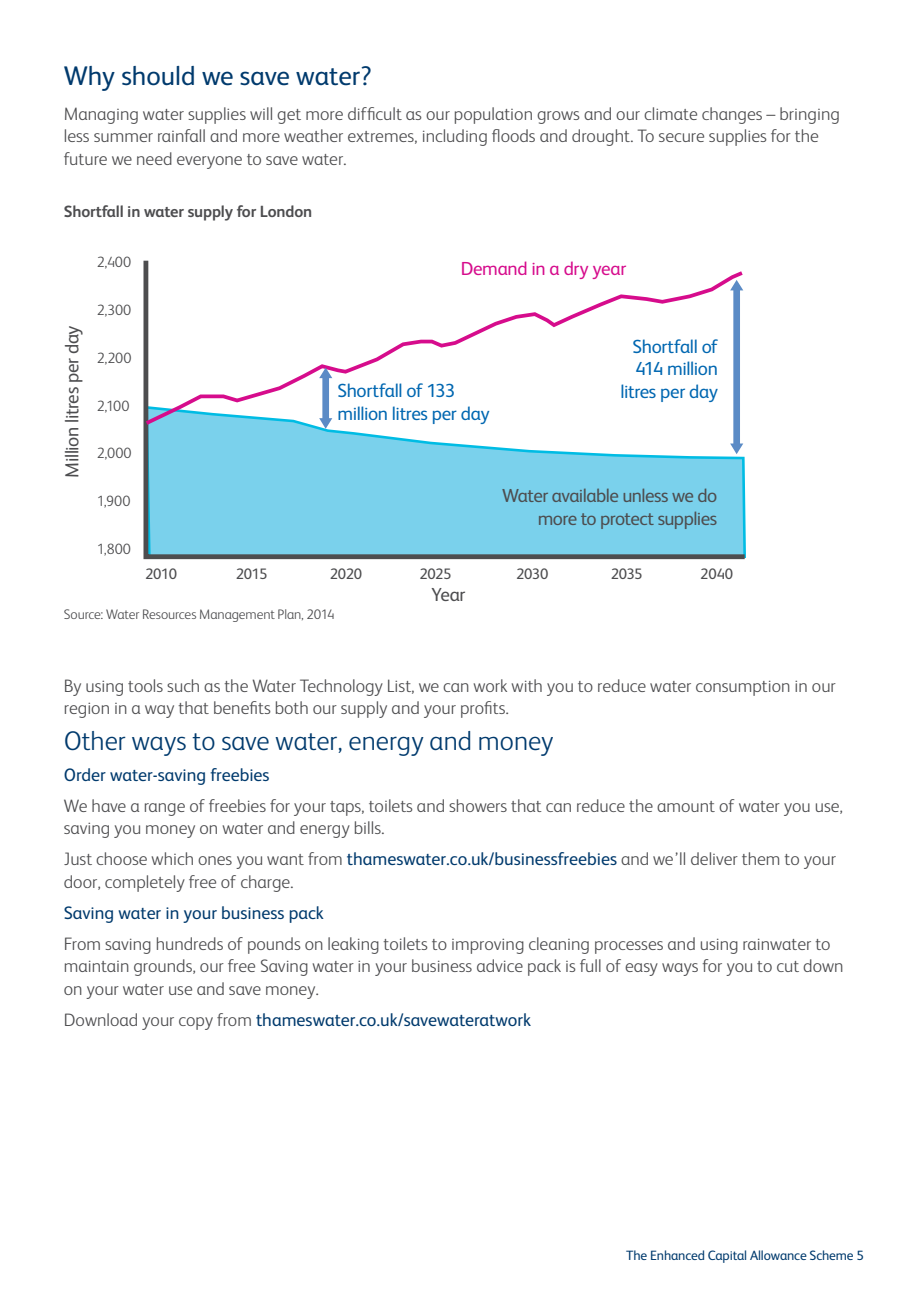
<style>
.page{position:relative;width:915px;height:1297px;background:#fff}
.page>*{position:absolute;margin:0;border:0;box-sizing:border-box;transform-origin:0 0}
.t1{font:300 27px "FS Albert";color:#003a6d}
.t2{font:27px "FS Albert";color:#003a6d}
.t3{font:18.9px/22.8px "FS Albert";letter-spacing:-.03em;color:#4d4d4f;text-align:right}
.t4{font:18.9px/22.8px "FS Albert";letter-spacing:-.02em;color:#0067b1}
.t5{font:18.9px "FS Albert";letter-spacing:-.015em;color:#d60c8c}
.t6{font:300 18px/22.5px "FS Albert";color:#4d4d4f}
.t7{font:18px "FS Albert";color:#003a6d}
.t8{font:700 16.2px "FS Albert";letter-spacing:-.01em;color:#4d4d4f}
.t9{font:15.15px "FS Albert";letter-spacing:-.015em;color:#4d4d4f}
.t10{font:300 15px "FS Albert";letter-spacing:.005em;color:#4d4d4f}
.t11{font:300 13.8px "FS Albert";letter-spacing:-.005em;color:#4d4d4f}
.t12{font:13.5px "FS Albert";letter-spacing:-.01em;color:#003a6d}
.s1{font-weight:400;color:#003a6d}
.s2{font-weight:300;color:#4d4d4f}
</style>
<div class="page">
<svg style="left:143px;top:260px;width:603px;height:300px;background:#8ad2e8"></svg>
<svg style="left:143px;top:268px;width:603px;height:160px"></svg>
<svg style="left:319px;top:368px;width:13px;height:61px"></svg>
<svg style="left:730px;top:280px;width:13px;height:174px"></svg>
<h1 class="t2" style="left:64px;top:57px;width:309px">Why should we save water?</h1>
<p class="t6" style="left:64px;top:102px;width:777px">Managing water supplies will get more difficult as our population grows and our climate changes – bringing less summer rainfall and more weather extremes, including floods and drought. To secure supplies for the future we need everyone to save water.</p>
<p class="t8" style="left:64px;top:200px;width:250px">Shortfall in water supply for London</p>
<p class="t10" style="left:97px;top:252px;width:36px">2,400</p>
<p class="t10" style="left:97px;top:300px;width:36px">2,300</p>
<p class="t10" style="left:97px;top:348px;width:36px">2,200</p>
<p class="t10" style="left:97px;top:396px;width:34px">2,100</p>
<p class="t10" style="left:97px;top:443px;width:36px">2,000</p>
<p class="t10" style="left:97px;top:491px;width:35px">1,900</p>
<p class="t10" style="left:97px;top:539px;width:36px">1,800</p>
<p class="t3" style="left:60px;top:478px;width:154px;rotate:-90deg">Million litres per day</p>
<p class="t5" style="left:460px;top:255px;width:167px">Demand in a dry year</p>
<p class="t4" style="left:337px;top:378px;width:154px">Shortfall of 133 million litres per day</p>
<p class="t4" style="left:620px;top:334px;width:99px;text-align:right">Shortfall of<br>414 million litres per day</p>
<p class="t3" style="left:502px;top:483px;width:216px">Water available unless we do more to protect supplies</p>
<p class="t9" style="left:145px;top:563px;width:33px">2010</p>
<p class="t9" style="left:236px;top:563px;width:33px">2015</p>
<p class="t9" style="left:330px;top:563px;width:34px">2020</p>
<p class="t9" style="left:419px;top:563px;width:34px">2025</p>
<p class="t9" style="left:516px;top:563px;width:34px">2030</p>
<p class="t9" style="left:610px;top:563px;width:33px">2035</p>
<p class="t9" style="left:700px;top:563px;width:35px">2040</p>
<p class="t3" style="left:431px;top:583px;width:36px">Year</p>
<p class="t11" style="left:64px;top:605px;width:272px">Source: Water Resources Management Plan, 2014</p>
<p class="t6" style="left:64px;top:674px;width:773px">By using tools such as the Water Technology List, we can work with you to reduce water consumption in our region in a way that benefits both our supply and your profits.</p>
<h1 class="t1" style="left:64px;top:723px;width:491px">Other ways to save water, energy and money</h1>
<p class="t7" style="left:64px;top:763px;width:207px">Order water-saving freebies</p>
<p class="t6" style="left:64px;top:793px;width:780px">We have a range of freebies for your taps, toilets and showers that can reduce the amount of water you use, saving you money on water and energy bills.</p>
<p class="t6" style="left:64px;top:847px;width:773px">Just choose which ones you want from <span class="s1">thameswater.co.uk/businessfreebies</span> and we’ll deliver them to your door, completely free of charge.</p>
<p class="t7" style="left:64px;top:901px;width:261px">Saving water in your business pack</p>
<p class="t6" style="left:64px;top:931px;width:781px">From saving hundreds of pounds on leaking toilets to improving cleaning processes and using rainwater to maintain grounds, our free Saving water in your business advice pack is full of easy ways for you to cut down on your water use and save money.</p>
<p class="t7" style="left:64px;top:1008px;width:468px"><span class="s2">Download your copy from</span> thameswater.co.uk/savewateratwork</p>
<p class="t12" style="left:625px;top:1246px;width:239px">The Enhanced Capital Allowance Scheme 5</p>
</div>
